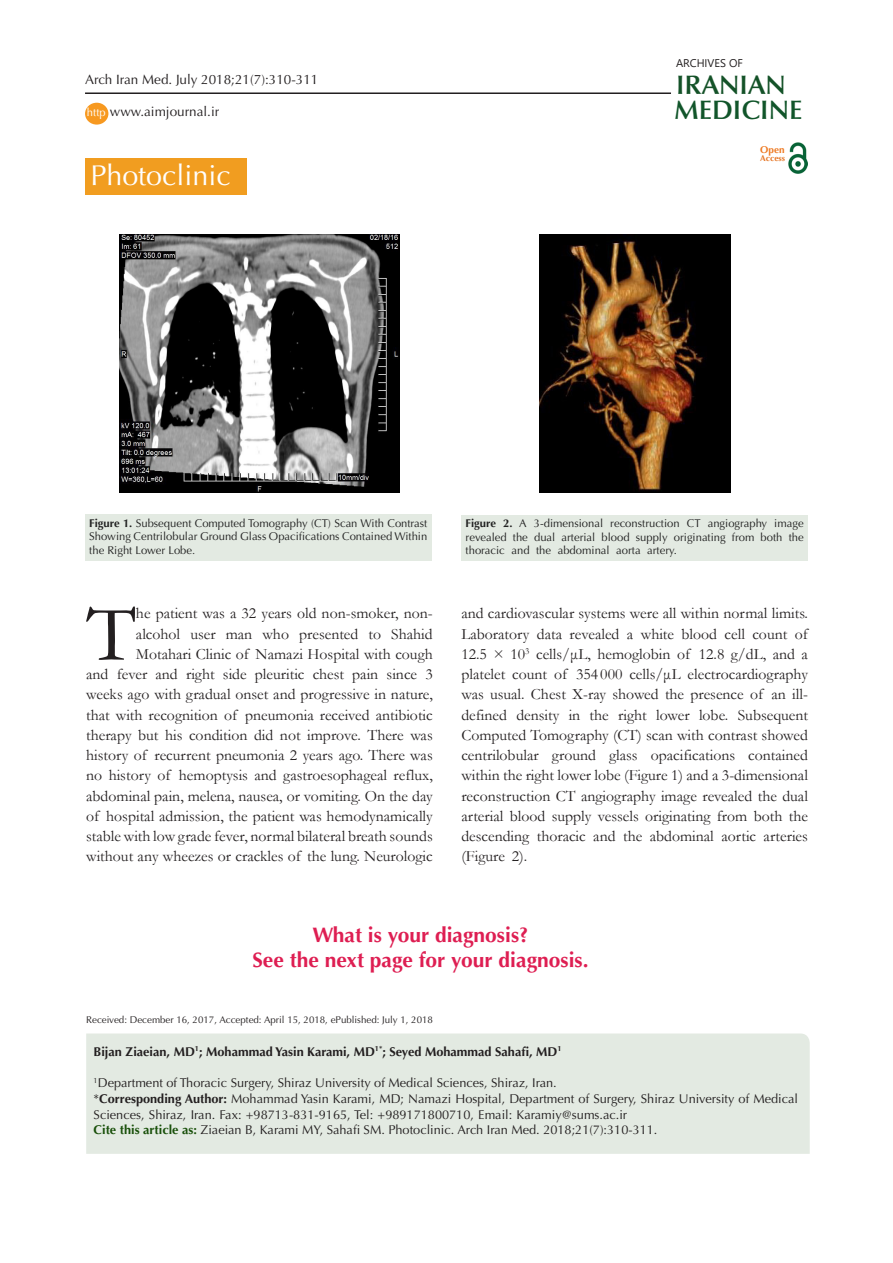
<style>
.page{position:relative;width:893px;height:1263px;background:#fff}
.page>*{position:absolute;margin:0;border:0;box-sizing:border-box;transform-origin:0 0}
.t1{font:80.7px "Garamond";color:#231f20}
.t2{font:28.65px "Optima LT Std";color:#fff}
.t3{font:600 26.85px "Optima LT Std";color:#11552a}
.t4{font:600 26.85px "Optima LT Std";color:#145228}
.t5{font:700 21px "Optima LT Std";color:#de1e52}
.t6{font:15.75px/20.2px "Garamond";color:#231f20;text-align:right}
.t7{font:13.5px "Optima LT Std";color:#231f20}
.t8{font:12.75px/15.8px "Optima LT Std";color:#231f20}
.t9{font:700 12.75px "Optima LT Std";color:#231f20}
.t10{font:11.25px/13.5px "Optima LT Std";color:#212121;text-align:justify}
.t11{font:11.25px "Optima LT Std";color:#fff}
.t12{font:11.1px "Segoe UI";color:#231f20}
.t13{font:700 9.9px "Optima LT Std";color:#ee7a23}
.t14{font:9.75px "Optima LT Std";color:#231f20}
.t15{font:700 8.4px "Optima LT Std";color:#e67625}
.s1{font-weight:700}
.s2{color:#333}
.s3{font-weight:700;color:#19500a}
</style>
<div class="page">
<div style="left:85px;top:158px;width:162px;height:37px;background:#f19d20"></div>
<div style="left:86px;top:1033px;width:724px;height:121px;background:#e3eae2"></div>
<div style="left:85px;top:103px;width:23px;height:22px;background:#f79920;border-radius:50%"></div>
<hr style="left:85px;top:92px;width:586px;height:2px;background:#231f20">
<img style="left:788px;top:143px;width:20px;height:30px">
<div style="left:85px;top:514px;width:347px;height:46px;background:#e3eae2"></div>
<div style="left:461px;top:515px;width:347px;height:45px;background:#e3eae2"></div>
<img style="left:119px;top:235px;width:281px;height:258px">
<img style="left:539px;top:235px;width:191px;height:258px">
<p class="t7" style="left:85px;top:72px;width:235px">Arch Iran Med. July 2018;21(7):310-311</p>
<p class="t11" style="left:87px;top:106px;width:20px">http</p>
<p class="t7" style="left:110px;top:104px;width:111px">www.aimjournal.ir</p>
<p class="t2" style="left:90px;top:158px;width:142px">Photoclinic</p>
<p class="t12" style="left:676px;top:52px;width:68px">ARCHIVES OF</p>
<p class="t4" style="left:676px;top:69px;width:111px">IRANIAN</p>
<p class="t3" style="left:674px;top:94px;width:130px">MEDICINE</p>
<p class="t13" style="left:760px;top:144px;width:26px">Open</p>
<p class="t15" style="left:760px;top:154px;width:26px">Access</p>
<p class="t10" style="left:89px;top:516px;width:340px"><span class="s1">Figure 1.</span> Subsequent Computed Tomography (CT) Scan With Contrast Showing Centrilobular Ground Glass Opacifications Contained Within the Right Lower Lobe<span class="s2">.</span></p>
<p class="t10" style="left:466px;top:517px;width:340px"><span class="s1">Figure 2.</span> A 3-dimensional reconstruction CT angiography image revealed the dual arterial blood supply originating from both the thoracic and the abdominal aorta artery.</p>
<p class="t1" style="left:86px;top:579px;width:51px">T</p>
<p class="t6" style="left:86px;top:603px;width:348px">he patient was a 32 years old non-smoker, non-<br>alcohol user man who presented to Shahid Motahari Clinic of Namazi Hospital with cough<br>and fever and right side pleuritic chest pain since 3 weeks ago with gradual onset and progressive in nature, that with recognition of pneumonia received antibiotic therapy but his condition did not improve. There was history of recurrent pneumonia 2 years ago. There was no history of hemoptysis and gastroesophageal reflux, abdominal pain, melena, nausea, or vomiting. On the day of hospital admission, the patient was hemodynamically stable with low grade fever, normal bilateral breath sounds without any wheezes or crackles of the lung. Neurologic</p>
<p class="t6" style="left:461px;top:603px;width:348px;text-align:justify">and cardiovascular systems were all within normal limits.<br>Laboratory data revealed a white blood cell count of 12.5 × 10<sup>3</sup> cells/μL, hemoglobin of 12.8 g/dL, and a platelet count of 354 000 cells/μL electrocardiography was usual. Chest X-ray showed the presence of an ill&shy;defined density in the right lower lobe. Subsequent Computed Tomography (CT) scan with contrast showed centrilobular ground glass opacifications contained within the right lower lobe (Figure 1) and a 3-dimensional reconstruction CT angiography image revealed the dual arterial blood supply vessels originating from both the descending thoracic and the abdominal aortic arteries (Figure 2).</p>
<p class="t5" style="left:312px;top:922px;width:218px">What is your diagnosis?</p>
<p class="t5" style="left:252px;top:948px;width:338px">See the next page for your diagnosis.</p>
<p class="t14" style="left:86px;top:1014px;width:348px">Received: December 16, 2017, Accepted: April 15, 2018, ePublished: July 1, 2018</p>
<p class="t9" style="left:94px;top:1044px;width:470px">Bijan Ziaeian, MD<sup>1</sup>; Mohammad Yasin Karami, MD<sup>1*</sup>; Seyed Mohammad Sahafi, MD<sup>1</sup></p>
<p class="t8" style="left:94px;top:1075px;width:465px"><sup>1</sup>Department of Thoracic Surgery, Shiraz University of Medical Sciences, Shiraz, Iran.</p>
<p class="t8" style="left:94px;top:1091px;width:706px">*<span class="s1">Corresponding Author:</span> Mohammad Yasin Karami, MD; Namazi Hospital, Department of Surgery, Shiraz University of Medical<br>Sciences, Shiraz, Iran. Fax: +98713-831-9165, Tel: +989171800710, Email: Karamiy@sums.ac.ir</p>
<p class="t8" style="left:94px;top:1122px;width:565px"><span class="s3">Cite this article as:</span> Ziaeian B, Karami MY, Sahafi SM. Photoclinic. Arch Iran Med. 2018;21(7):310-311.</p>
</div>
